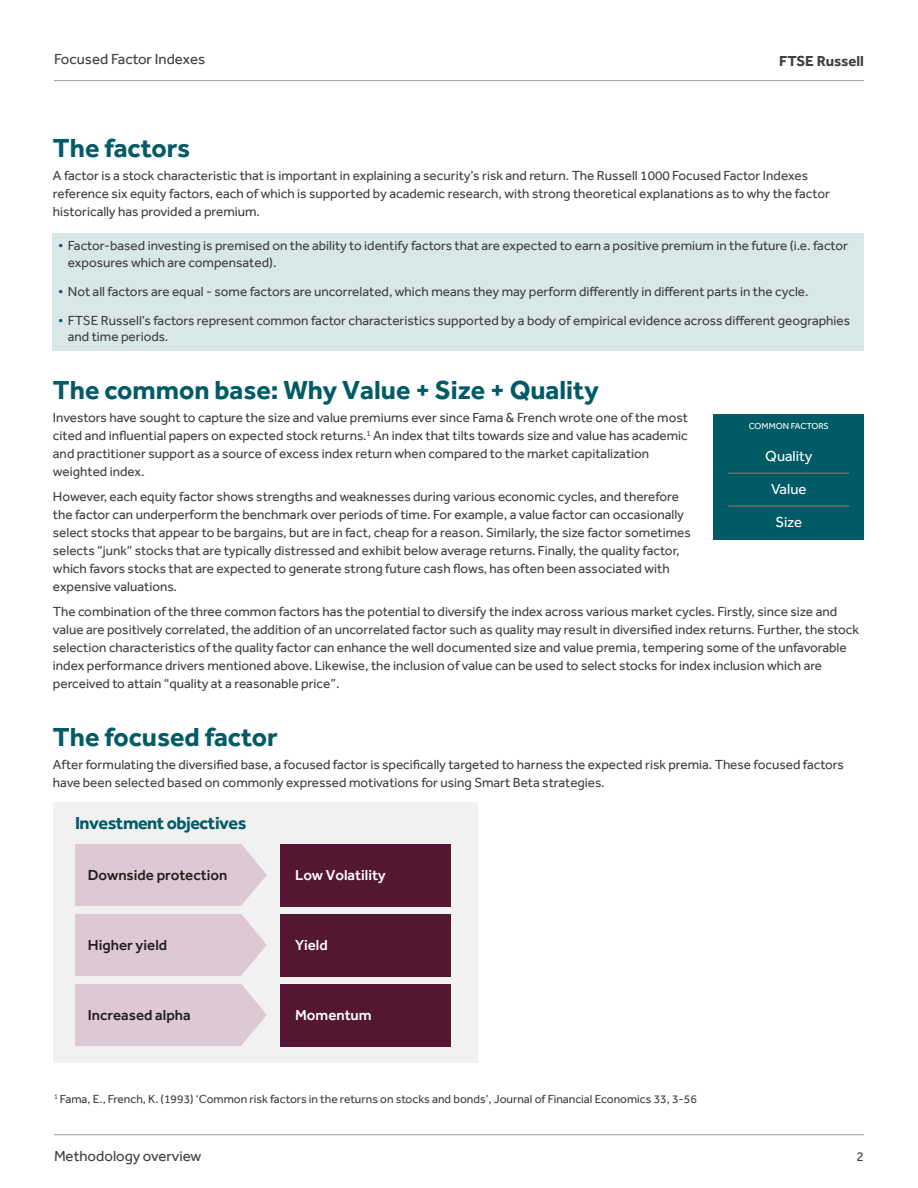
<style>
.page{position:relative;width:918px;height:1188px;background:#fff}
.page>*{position:absolute;margin:0;border:0;box-sizing:border-box;transform-origin:0 0}
.t1{font:700 27px "Effra";color:#005b67}
.t2{font:700 18px "Effra";letter-spacing:-.025em;color:#005b67}
.t3{font:500 15px "Effra";color:#231f20}
.t4{font:15px "Effra";color:#404040}
.t5{font:500 15px "Effra";color:#fff}
.t6{font:15px/32.7px "Effra";color:#fff}
.t7{font:700 15px "Effra";color:#404040}
.t8{font:13.5px/18px "Effra";color:#404040}
.t9{font:12px "Effra";color:#404040}
.t10{font:9px "Effra";color:#fff}
.s1{color:#005b67}
</style>
<div class="page">
<hr style="left:54px;top:1134px;width:810px;height:1px;background:#9f9f9f">
<hr style="left:54px;top:80px;width:810px;height:1px;background:#9f9f9f">
<div style="left:53px;top:234px;width:811px;height:117px;background:#d8e7e8"></div>
<div style="left:53px;top:802px;width:425px;height:261px;background:#f1f1f1"></div>
<div style="left:280px;top:844px;width:170px;height:62px;background:#531732"></div>
<div style="left:280px;top:914px;width:170px;height:62px;background:#531732"></div>
<div style="left:280px;top:984px;width:170px;height:62px;background:#531732"></div>
<div style="left:75px;top:844px;width:192px;height:62px;background:#ddc9d4"></div>
<div style="left:75px;top:914px;width:192px;height:62px;background:#ddc9d4"></div>
<div style="left:75px;top:984px;width:192px;height:62px;background:#ddc9d4"></div>
<div style="left:714px;top:414px;width:150px;height:126px;background:#005b67"></div>
<hr style="left:728px;top:473px;width:121px;height:1px;background:#696d6f">
<hr style="left:728px;top:505px;width:121px;height:2px;background:#696d6f">
<p class="t4" style="left:54px;top:50px;width:153px">Focused Factor Indexes</p>
<p class="t7" style="left:779px;top:52px;width:86px">FTSE Russell</p>
<h1 class="t1" style="left:53px;top:131px;width:139px">The factors</h1>
<p class="t8" style="left:53px;top:166px;width:779px">A factor is a stock characteristic that is important in explaining a security’s risk and return. The Russell 1000 Focused Factor Indexes reference six equity factors, each of which is supported by academic research, with strong theoretical explanations as to why the factor historically has provided a premium.</p>
<p class="t8" style="left:68px;top:237px;width:782px;line-height:16.5px;text-indent:-9px"><span class="s1">•</span> Factor-based investing is premised on the ability to identify factors that are expected to earn a positive premium in the future (i.e. factor exposures which are compensated).</p>
<p class="t8" style="left:58px;top:282px;width:752px"><span class="s1">•</span> Not all factors are equal - some factors are uncorrelated, which means they may perform differently in different parts in the cycle.</p>
<p class="t8" style="left:68px;top:312px;width:784px;line-height:16.5px;text-indent:-9px"><span class="s1">•</span> FTSE Russell’s factors represent common factor characteristics supported by a body of empirical evidence across different geographies and time periods.</p>
<h1 class="t1" style="left:53px;top:373px;width:547px">The common base: Why Value + Size + Quality</h1>
<p class="t8" style="left:53px;top:409px;width:637px">Investors have sought to capture the size and value premiums ever since Fama &amp; French wrote one of the most cited and influential papers on expected stock returns.<sup>1</sup> An index that tilts towards size and value has academic and practitioner support as a source of excess index return when compared to the market capitalization weighted index.</p>
<p class="t8" style="left:53px;top:487px;width:639px">However, each equity factor shows strengths and weaknesses during various economic cycles, and therefore the factor can underperform the benchmark over periods of time. For example, a value factor can occasionally select stocks that appear to be bargains, but are in fact, cheap for a reason. Similarly, the size factor sometimes selects “junk” stocks that are typically distressed and exhibit below average returns. Finally, the quality factor, which favors stocks that are expected to generate strong future cash flows, has often been associated with expensive valuations.</p>
<p class="t8" style="left:53px;top:602px;width:808px">The combination of the three common factors has the potential to diversify the index across various market cycles. Firstly, since size and value are positively correlated, the addition of an uncorrelated factor such as quality may result in diversified index returns. Further, the stock selection characteristics of the quality factor can enhance the well documented size and value premia, tempering some of the unfavorable index performance drivers mentioned above. Likewise, the inclusion of value can be used to select stocks for index inclusion which are perceived to attain “quality at a reasonable price”.</p>
<h1 class="t1" style="left:53px;top:720px;width:227px">The focused factor</h1>
<p class="t8" style="left:53px;top:755px;width:793px">After formulating the diversified base, a focused factor is specifically targeted to harness the expected risk premia. These focused factors have been selected based on commonly expressed motivations for using Smart Beta strategies.</p>
<p class="t10" style="left:749px;top:421px;width:82px">COMMON FACTORS</p>
<p class="t6" style="left:765px;top:440px;width:48px">Quality</p>
<p class="t6" style="left:771px;top:473px;width:37px">Value<br>Size</p>
<h2 class="t2" style="left:75px;top:812px;width:173px">Investment objectives</h2>
<p class="t3" style="left:88px;top:866px;width:141px">Downside protection</p>
<p class="t5" style="left:295px;top:866px;width:92px">Low Volatility</p>
<p class="t3" style="left:88px;top:936px;width:81px">Higher yield</p>
<p class="t5" style="left:295px;top:936px;width:34px">Yield</p>
<p class="t3" style="left:88px;top:1006px;width:104px">Increased alpha</p>
<p class="t5" style="left:295px;top:1006px;width:78px">Momentum</p>
<p class="t9" style="left:54px;top:1092px;width:644px"><sup>1</sup> Fama, E., French, K. (1993) ‘Common risk factors in the returns on stocks and bonds’, Journal of Financial Economics 33, 3-56</p>
<p class="t4" style="left:54px;top:1147px;width:149px">Methodology overview</p>
<p class="t8" style="left:857px;top:1147px;width:9px">2</p>
</div>
